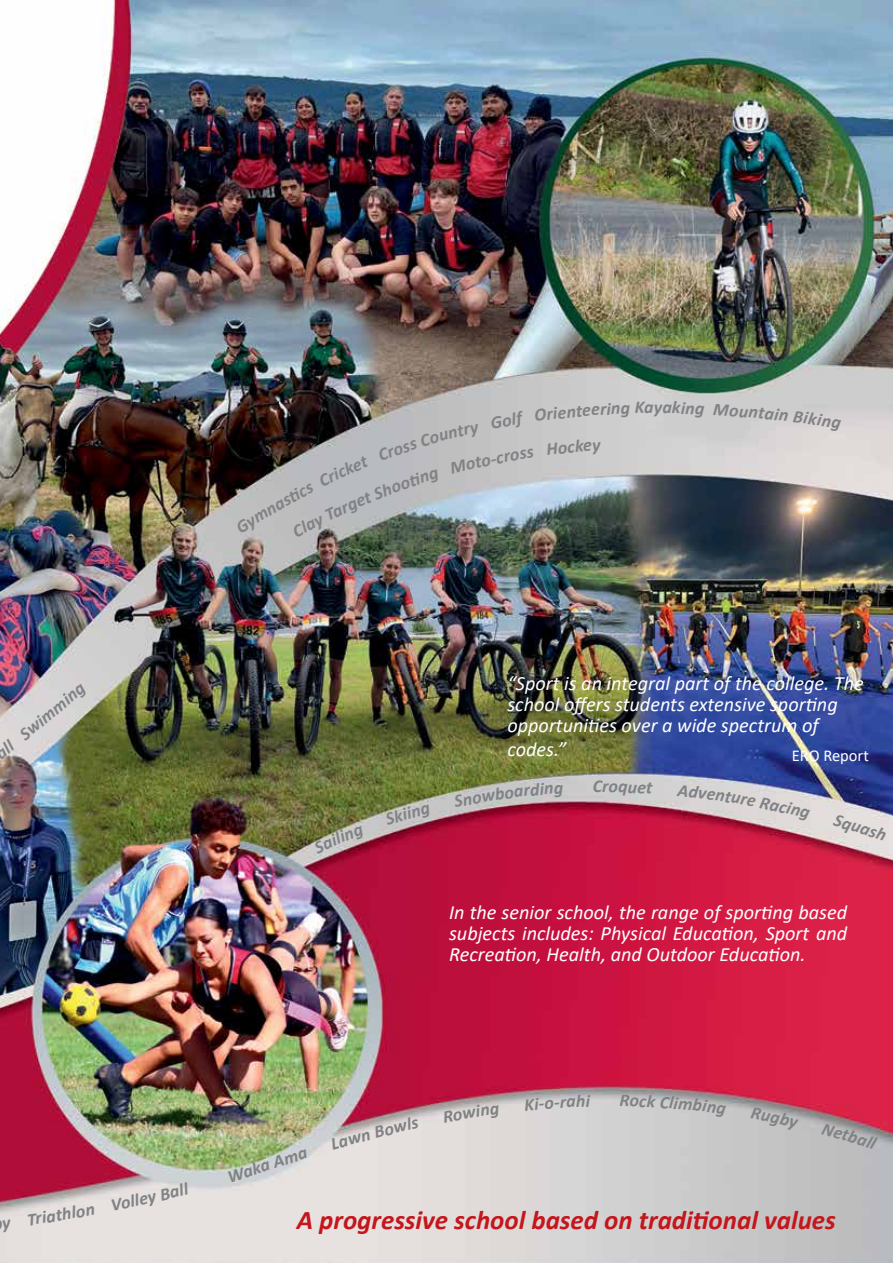
<style>
.page{position:relative;width:893px;height:1263px;background:#fff}
.page>*{position:absolute;margin:0;border:0;box-sizing:border-box;transform-origin:0 0}
.t1{font:italic 700 27px "Calibri";color:#c4161c}
.t2{font:italic 20.25px/21px "Calibri";color:#fff}
.t3{font:italic 700 18px "Calibri";color:#808285}
.t4{font:16.5px "Calibri";color:#fff}
</style>
<div class="page">
<img style="left:0;top:0;width:893px;height:1263px">
<svg style="left:0;top:748px;width:8px;height:12px"></svg>
<svg style="left:235px;top:402px;width:410px;height:136px;background:#9b9e9f"></svg>
<svg style="left:663px;top:401px;width:41px;height:17px"></svg>
<svg style="left:713px;top:403px;width:128px;height:29px;background:#d1cfcf"></svg>
<svg style="left:2px;top:1219px;width:10px;height:13px"></svg>
<svg style="left:112px;top:1197px;width:12px;height:14px"></svg>
<svg style="left:147px;top:1182px;width:43px;height:24px"></svg>
<svg style="left:298px;top:1149px;width:10px;height:11px"></svg>
<svg style="left:330px;top:1117px;width:89px;height:33px;background:#d7cccb"></svg>
<svg style="left:442px;top:1104px;width:58px;height:18px"></svg>
<svg style="left:524px;top:1094px;width:67px;height:17px"></svg>
<svg style="left:620px;top:1095px;width:106px;height:22px;background:#c3c3c4"></svg>
<svg style="left:750px;top:1107px;width:49px;height:23px"></svg>
<svg style="left:821px;top:1123px;width:57px;height:26px"></svg>
<svg style="left:313px;top:826px;width:52px;height:28px"></svg>
<svg style="left:384px;top:804px;width:48px;height:21px"></svg>
<svg style="left:453px;top:782px;width:110px;height:25px;background:#b9b1ad"></svg>
<svg style="left:609px;top:783px;width:44px;height:13px"></svg>
<svg style="left:677px;top:784px;width:133px;height:38px;background:#cdbdc4"></svg>
<svg style="left:833px;top:814px;width:54px;height:27px"></svg>
<p class="t3" style="left:644px;top:395px;width:20px">ay</p>
<p class="t3" style="left:30px;top:713px;width:59px;rotate:-40deg">imming</p>
<p class="t3" style="left:-3px;top:740px;width:45px;rotate:-39deg">ll Sw</p>
<p class="t3" style="left:25px;top:1207px;width:37px;rotate:-9deg">Triat</p>
<p class="t3" style="left:60px;top:1201px;width:35px;rotate:-10deg">hlon</p>
<p class="t3" style="left:118px;top:1191px;width:29px;rotate:-12deg">olle</p>
<p class="t2" style="left:507px;top:672px;width:358px">“Sport is an integral part of the college. The school offers students extensive sporting opportunities over a wide spectrum of</p>
<p class="t2" style="left:507px;top:738px;width:60px">codes.”</p>
<p class="t4" style="left:792px;top:744px;width:79px">ERO Report</p>
<p class="t3" style="left:593px;top:773px;width:17px">Cr</p>
<p class="t3" style="left:224px;top:1165px;width:75px;rotate:-18deg">Waka Am</p>
<p class="t2" style="left:449px;top:901px;width:400px;text-align:justify">In the senior school, the range of sporting based subjects includes: Physical Education, Sport and Recreation, Health, and Outdoor Education.</p>
<h1 class="t1" style="left:297px;top:1201px;width:540px">A progressive school based on traditional values</h1>
</div>
